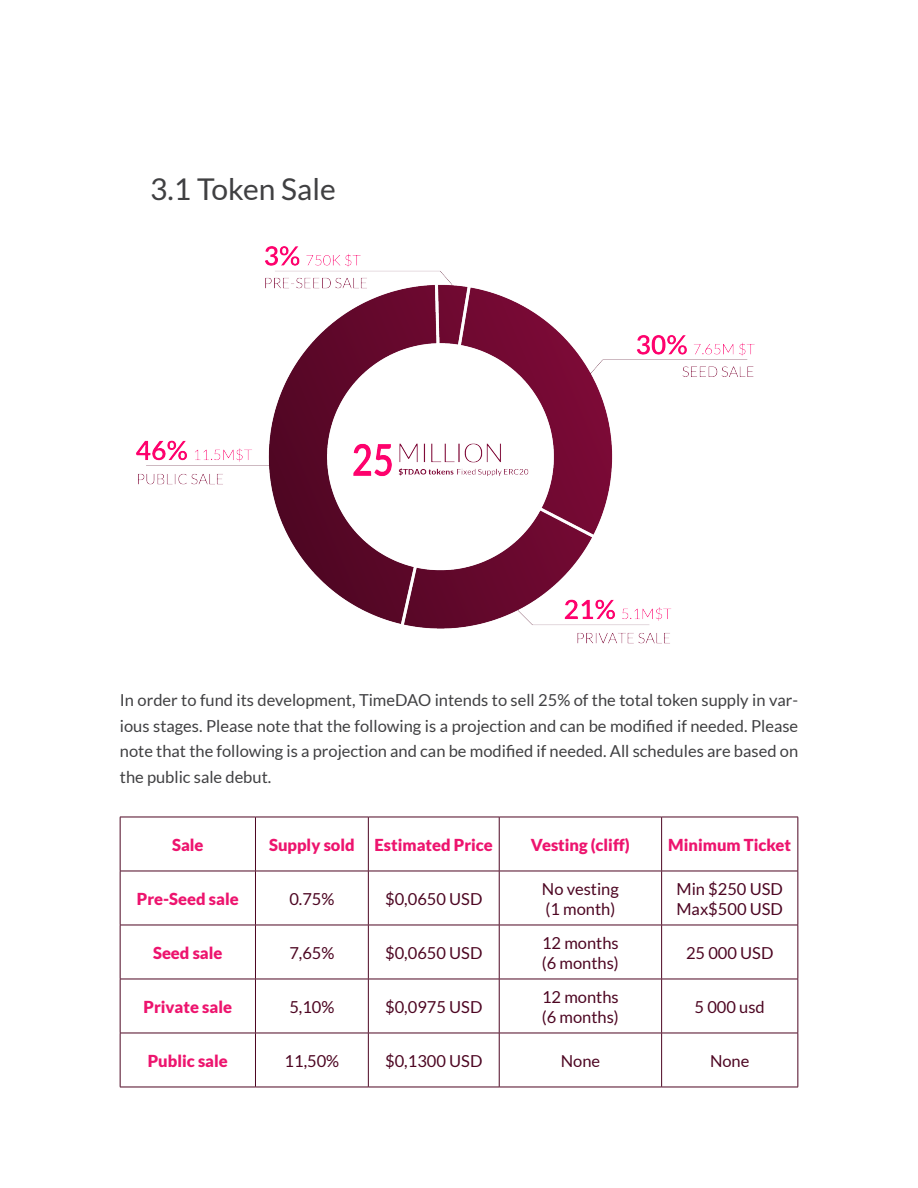
<style>
.page{position:relative;width:918px;height:1188px;background:#fff}
.page>*{position:absolute;margin:0;border:0;box-sizing:border-box;transform-origin:0 0}
.t1{font:30px "Lato";color:#404042}
.t2{font:16.5px/25.5px "Lato";color:#404042;text-align:justify}
.t3{font:16.5px/19.8px "Lato";color:#4d0622}
.t4{font:900 16.5px "Lato";color:#ed146e}
</style>
<div class="page">
<img style="left:136px;top:246px;width:619px;height:398px">
<hr style="left:120px;top:817px;width:135px;height:1px;background:#4d0622">
<hr style="left:120px;top:817px;width:1px;height:54px;background:#4d0622">
<hr style="left:255px;top:817px;width:113px;height:1px;background:#4d0622">
<hr style="left:255px;top:817px;width:1px;height:54px;background:#4d0622">
<hr style="left:368px;top:817px;width:131px;height:1px;background:#4d0622">
<hr style="left:368px;top:817px;width:1px;height:54px;background:#4d0622">
<hr style="left:499px;top:817px;width:163px;height:1px;background:#4d0622">
<hr style="left:499px;top:817px;width:1px;height:54px;background:#4d0622">
<hr style="left:662px;top:817px;width:136px;height:1px;background:#4d0622">
<hr style="left:661px;top:817px;width:1px;height:54px;background:#4d0622">
<hr style="left:798px;top:817px;width:1px;height:54px;background:#4d0622">
<hr style="left:120px;top:871px;width:135px;height:1px;background:#4d0622">
<hr style="left:120px;top:871px;width:1px;height:54px;background:#4d0622">
<hr style="left:255px;top:871px;width:113px;height:1px;background:#4d0622">
<hr style="left:255px;top:871px;width:1px;height:54px;background:#4d0622">
<hr style="left:368px;top:871px;width:131px;height:1px;background:#4d0622">
<hr style="left:368px;top:871px;width:1px;height:54px;background:#4d0622">
<hr style="left:499px;top:871px;width:163px;height:1px;background:#4d0622">
<hr style="left:499px;top:871px;width:1px;height:54px;background:#4d0622">
<hr style="left:662px;top:871px;width:136px;height:1px;background:#4d0622">
<hr style="left:661px;top:871px;width:1px;height:54px;background:#4d0622">
<hr style="left:798px;top:871px;width:1px;height:54px;background:#4d0622">
<hr style="left:120px;top:925px;width:135px;height:1px;background:#4d0622">
<hr style="left:120px;top:925px;width:1px;height:54px;background:#4d0622">
<hr style="left:255px;top:925px;width:113px;height:1px;background:#4d0622">
<hr style="left:255px;top:925px;width:1px;height:54px;background:#4d0622">
<hr style="left:368px;top:925px;width:131px;height:1px;background:#4d0622">
<hr style="left:368px;top:925px;width:1px;height:54px;background:#4d0622">
<hr style="left:499px;top:925px;width:163px;height:1px;background:#4d0622">
<hr style="left:499px;top:925px;width:1px;height:54px;background:#4d0622">
<hr style="left:662px;top:925px;width:136px;height:1px;background:#4d0622">
<hr style="left:661px;top:925px;width:1px;height:54px;background:#4d0622">
<hr style="left:798px;top:925px;width:1px;height:54px;background:#4d0622">
<hr style="left:120px;top:979px;width:135px;height:1px;background:#4d0622">
<hr style="left:120px;top:979px;width:1px;height:54px;background:#4d0622">
<hr style="left:255px;top:979px;width:113px;height:1px;background:#4d0622">
<hr style="left:255px;top:979px;width:1px;height:54px;background:#4d0622">
<hr style="left:368px;top:979px;width:131px;height:1px;background:#4d0622">
<hr style="left:368px;top:979px;width:1px;height:54px;background:#4d0622">
<hr style="left:499px;top:979px;width:163px;height:1px;background:#4d0622">
<hr style="left:499px;top:979px;width:1px;height:54px;background:#4d0622">
<hr style="left:662px;top:979px;width:136px;height:1px;background:#4d0622">
<hr style="left:661px;top:979px;width:1px;height:54px;background:#4d0622">
<hr style="left:798px;top:979px;width:1px;height:54px;background:#4d0622">
<hr style="left:120px;top:1033px;width:135px;height:1px;background:#4d0622">
<hr style="left:120px;top:1033px;width:1px;height:54px;background:#4d0622">
<hr style="left:255px;top:1033px;width:113px;height:1px;background:#4d0622">
<hr style="left:255px;top:1033px;width:1px;height:54px;background:#4d0622">
<hr style="left:368px;top:1033px;width:131px;height:1px;background:#4d0622">
<hr style="left:368px;top:1033px;width:1px;height:54px;background:#4d0622">
<hr style="left:499px;top:1033px;width:163px;height:1px;background:#4d0622">
<hr style="left:499px;top:1033px;width:1px;height:54px;background:#4d0622">
<hr style="left:662px;top:1033px;width:136px;height:1px;background:#4d0622">
<hr style="left:661px;top:1033px;width:1px;height:54px;background:#4d0622">
<hr style="left:798px;top:1033px;width:1px;height:54px;background:#4d0622">
<hr style="left:120px;top:1087px;width:135px;height:1px;background:#4d0622">
<hr style="left:255px;top:1087px;width:113px;height:1px;background:#4d0622">
<hr style="left:368px;top:1087px;width:131px;height:1px;background:#4d0622">
<hr style="left:499px;top:1087px;width:163px;height:1px;background:#4d0622">
<hr style="left:662px;top:1087px;width:136px;height:1px;background:#4d0622">
<p class="t1" style="left:150px;top:173px;width:187px">3.1 Token Sale</p>
<p class="t2" style="left:120px;top:688px;width:680px">In order to fund its development, TimeDAO intends to sell 25% of the total token supply in var&shy;ious stages. Please note that the following is a projection and can be modified if needed. Please note that the following is a projection and can be modified if needed. All schedules are based on the public sale debut.</p>
<p class="t4" style="left:172px;top:835px;width:33px">Sale</p>
<p class="t4" style="left:269px;top:835px;width:87px">Supply sold</p>
<p class="t4" style="left:375px;top:835px;width:120px">Estimated Price</p>
<p class="t4" style="left:531px;top:835px;width:100px">Vesting (cliff)</p>
<p class="t4" style="left:668px;top:835px;width:124px">Minimum Ticket</p>
<p class="t4" style="left:137px;top:889px;width:103px">Pre-Seed sale</p>
<p class="t3" style="left:289px;top:889px;width:47px">0.75%</p>
<p class="t3" style="left:385px;top:889px;width:99px">$0,0650 USD</p>
<p class="t3" style="left:676px;top:879px;width:108px">Min $250 USD<br>Max$500 USD</p>
<p class="t3" style="left:542px;top:879px;width:78px">No vesting</p>
<p class="t3" style="left:545px;top:899px;width:71px">(1 month)</p>
<p class="t4" style="left:153px;top:943px;width:71px">Seed sale</p>
<p class="t3" style="left:289px;top:943px;width:47px">7,65%</p>
<p class="t3" style="left:385px;top:943px;width:99px">$0,0650 USD</p>
<p class="t3" style="left:542px;top:933px;width:78px">12 months</p>
<p class="t3" style="left:542px;top:953px;width:79px">(6 months)</p>
<p class="t3" style="left:686px;top:943px;width:89px">25 000 USD</p>
<p class="t4" style="left:143px;top:997px;width:90px">Private sale</p>
<p class="t3" style="left:289px;top:997px;width:47px">5,10%</p>
<p class="t3" style="left:385px;top:997px;width:99px">$0,0975 USD</p>
<p class="t3" style="left:542px;top:987px;width:79px">12 months (6 months)</p>
<p class="t3" style="left:695px;top:997px;width:72px">5 000 usd</p>
<p class="t4" style="left:148px;top:1051px;width:82px">Public sale</p>
<p class="t3" style="left:285px;top:1051px;width:56px">11,50%</p>
<p class="t3" style="left:385px;top:1051px;width:99px">$0,1300 USD</p>
<p class="t3" style="left:561px;top:1051px;width:41px">None</p>
<p class="t3" style="left:710px;top:1051px;width:41px">None</p>
</div>
